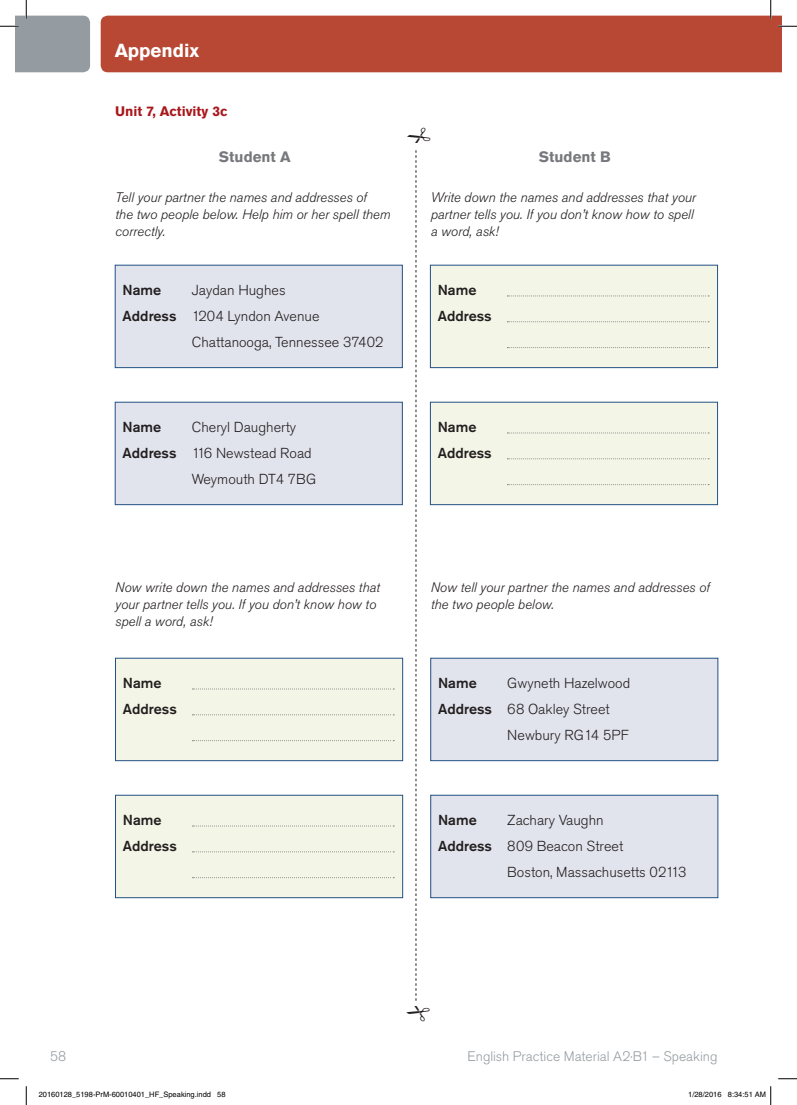
<style>
.page{position:relative;width:797px;height:1105px;background:#fff}
.page>*{position:absolute;margin:0;border:0;box-sizing:border-box;transform-origin:0 0}
.t1{font:700 18.75px "Akzidenz Grotesk Pro";color:#fff}
.t2{font:700 15px "Akzidenz Grotesk Pro";color:#76787b}
.t3{font:300 14.38px "Akzidenz Grotesk Pro";color:#231f20}
.t4{font:500 14.38px/25.9px "Akzidenz Grotesk Pro";color:#231f20}
.t5{font:italic 300 13.75px/16.9px "Akzidenz Grotesk Pro";color:#231f20}
.t6{font:300 13.75px "Akzidenz Grotesk Pro";color:#959ca1}
.t7{font:700 13.75px "Akzidenz Grotesk Pro";color:#a8171b}
.t8{font:7.5px "Helvetica";color:#000}
.s1{font-weight:500}
</style>
<div class="page">
<div style="left:101px;top:16px;width:680px;height:56px;background:#b84834"></div>
<div style="left:115px;top:265px;width:287px;height:103px;background:#e2e4ed"></div>
<div style="left:115px;top:265px;width:287px;height:103px;border:1px solid #245185"></div>
<div style="left:115px;top:402px;width:287px;height:103px;background:#e2e4ed"></div>
<div style="left:115px;top:402px;width:287px;height:103px;border:1px solid #245185"></div>
<div style="left:431px;top:658px;width:287px;height:103px;background:#e2e4ed"></div>
<div style="left:430px;top:658px;width:288px;height:103px;border:1px solid #245185"></div>
<div style="left:431px;top:795px;width:287px;height:103px;background:#e2e4ed"></div>
<div style="left:430px;top:795px;width:288px;height:103px;border:1px solid #245185"></div>
<div style="left:430px;top:265px;width:287px;height:103px;background:#f3f5e6"></div>
<svg style="left:507px;top:296px;width:202px;height:1px"></svg>
<svg style="left:507px;top:321px;width:202px;height:1px"></svg>
<svg style="left:507px;top:347px;width:202px;height:1px"></svg>
<div style="left:430px;top:265px;width:288px;height:103px;border:1px solid #245185"></div>
<div style="left:430px;top:402px;width:287px;height:103px;background:#f3f5e6"></div>
<svg style="left:507px;top:433px;width:202px;height:1px"></svg>
<svg style="left:507px;top:458px;width:202px;height:1px"></svg>
<svg style="left:507px;top:484px;width:202px;height:1px"></svg>
<div style="left:430px;top:402px;width:288px;height:103px;border:1px solid #245185"></div>
<div style="left:115px;top:658px;width:287px;height:103px;background:#f3f5e6"></div>
<svg style="left:192px;top:689px;width:202px;height:1px"></svg>
<svg style="left:192px;top:714px;width:202px;height:1px"></svg>
<svg style="left:192px;top:740px;width:202px;height:1px"></svg>
<div style="left:115px;top:658px;width:288px;height:103px;border:1px solid #245185"></div>
<div style="left:115px;top:795px;width:287px;height:103px;background:#f3f5e6"></div>
<svg style="left:192px;top:826px;width:202px;height:1px"></svg>
<svg style="left:192px;top:851px;width:202px;height:1px"></svg>
<svg style="left:192px;top:877px;width:202px;height:1px"></svg>
<div style="left:115px;top:795px;width:288px;height:103px;border:1px solid #245185"></div>
<svg style="left:778px;top:25px;width:19px;height:2px"></svg>
<svg style="left:0;top:1078px;width:19px;height:1px"></svg>
<svg style="left:778px;top:1078px;width:19px;height:1px"></svg>
<svg style="left:0;top:0;width:90px;height:72px"></svg>
<svg style="left:25px;top:1086px;width:2px;height:19px"></svg>
<svg style="left:770px;top:0;width:1px;height:19px"></svg>
<svg style="left:770px;top:1086px;width:1px;height:19px"></svg>
<svg style="left:415px;top:150px;width:15px;height:851px"></svg>
<h1 class="t1" style="left:115px;top:38px;width:86px">Appendix</h1>
<p class="t7" style="left:115px;top:103px;width:114px">Unit 7, Activity 3c</p>
<p class="t2" style="left:219px;top:147px;width:73px">Student A</p>
<p class="t5" style="left:115px;top:189px;width:277px">Tell your partner the names and addresses of<br>the two people below. Help him or her spell them correctly.</p>
<p class="t4" style="left:123px;top:277px;width:40px">Name</p>
<p class="t3" style="left:192px;top:281px;width:95px">Jaydan Hughes</p>
<p class="t3" style="left:123px;top:306px;width:198px"><span class="s1">Address</span> 1204 Lyndon Avenue</p>
<p class="t3" style="left:192px;top:332px;width:193px">Chattanooga, Tennessee 37402</p>
<p class="t4" style="left:123px;top:414px;width:40px">Name</p>
<p class="t3" style="left:192px;top:418px;width:106px">Cheryl Daugherty</p>
<p class="t3" style="left:123px;top:443px;width:191px"><span class="s1">Address</span> 116 Newstead Road</p>
<p class="t3" style="left:192px;top:469px;width:126px">Weymouth DT4 7BG</p>
<p class="t5" style="left:115px;top:579px;width:266px">Now write down the names and addresses that your partner tells you. If you don’t know how to spell a word, ask!</p>
<p class="t4" style="left:123px;top:670px;width:55px">Name<br>Address</p>
<p class="t4" style="left:123px;top:807px;width:55px">Name<br>Address</p>
<p class="t2" style="left:539px;top:147px;width:73px">Student B</p>
<p class="t5" style="left:430px;top:189px;width:267px">Write down the names and addresses that your partner tells you. If you don’t know how to spell a word, ask!</p>
<p class="t4" style="left:438px;top:277px;width:55px">Name<br>Address</p>
<p class="t4" style="left:438px;top:414px;width:55px">Name<br>Address</p>
<p class="t5" style="left:430px;top:579px;width:280px">Now tell your partner the names and addresses of the two people below.</p>
<p class="t4" style="left:438px;top:670px;width:40px">Name</p>
<p class="t3" style="left:507px;top:674px;width:124px">Gwyneth Hazelwood</p>
<p class="t3" style="left:438px;top:699px;width:173px"><span class="s1">Address</span> 68 Oakley Street</p>
<p class="t3" style="left:507px;top:725px;width:123px">Newbury RG14 5PF</p>
<p class="t4" style="left:438px;top:807px;width:40px">Name</p>
<p class="t3" style="left:507px;top:811px;width:98px">Zachary Vaughn</p>
<p class="t3" style="left:438px;top:836px;width:187px"><span class="s1">Address</span> 809 Beacon Street</p>
<p class="t3" style="left:507px;top:862px;width:181px">Boston, Massachusetts 02113</p>
<p class="t6" style="left:50px;top:1047px;width:18px">58</p>
<p class="t6" style="left:467px;top:1047px;width:251px">English Practice Material A2·B1 – Speaking</p>
<p class="t8" style="left:39px;top:1090px;width:188px">20160128_5198-PrM-60010401_HF_Speaking.indd 58</p>
<p class="t8" style="left:688px;top:1090px;width:79px">1/28/2016 8:34:51 AM</p>
</div>
